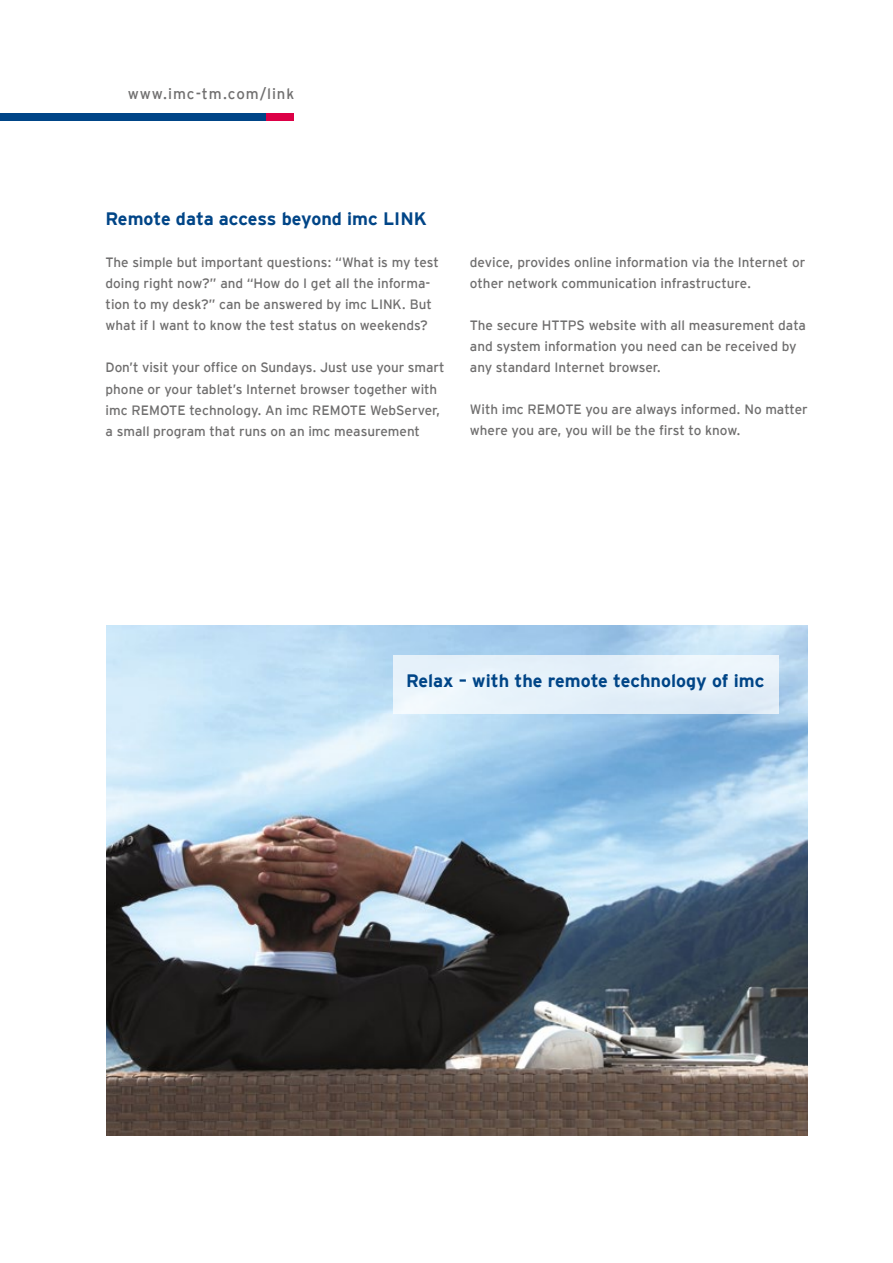
<style>
.page{position:relative;width:893px;height:1263px;background:#fff}
.page>*{position:absolute;margin:0;border:0;box-sizing:border-box;transform-origin:0 0}
.t1{font:700 18px "Interstate";color:#004587}
.t2{font:15px "Interstate";letter-spacing:.06em;color:#706f6f}
.t3{font:13.5px/21px "Interstate";color:#6f6e6e}
</style>
<div class="page">
<img style="left:106px;top:625px;width:702px;height:510px">
<div style="left:393px;top:655px;width:386px;height:58px;background:#e6f1fa"></div>
<div style="left:0;top:113px;width:270px;height:7px;background:#004587"></div>
<div style="left:266px;top:113px;width:28px;height:7px;background:#dc0046"></div>
<p class="t2" style="left:128px;top:86px;width:168px">www.imc-tm.com/link</p>
<h1 class="t1" style="left:106px;top:209px;width:323px">Remote data access beyond imc LINK</h1>
<p class="t3" style="left:106px;top:252px;width:335px">The simple but important questions: “What is my test doing right now?” and “How do I get all the informa&shy;tion to my desk?” can be answered by imc LINK. But what if I want to know the test status on weekends?</p>
<p class="t3" style="left:106px;top:357px;width:341px">Don’t visit your office on Sundays. Just use your smart phone or your tablet’s Internet browser together with imc REMOTE technology. An imc REMOTE WebServer, a small program that runs on an imc measurement</p>
<p class="t3" style="left:470px;top:252px;width:337px">device, provides online information via the Internet or other network communication infrastructure.</p>
<p class="t3" style="left:470px;top:315px;width:338px">The secure HTTPS website with all measurement data and system information you need can be received by any standard Internet browser.</p>
<p class="t3" style="left:470px;top:399px;width:339px">With imc REMOTE you are always informed. No matter where you are, you will be the first to know.</p>
<h1 class="t1" style="left:406px;top:671px;width:360px">Relax – with the remote technology of imc</h1>
</div>
